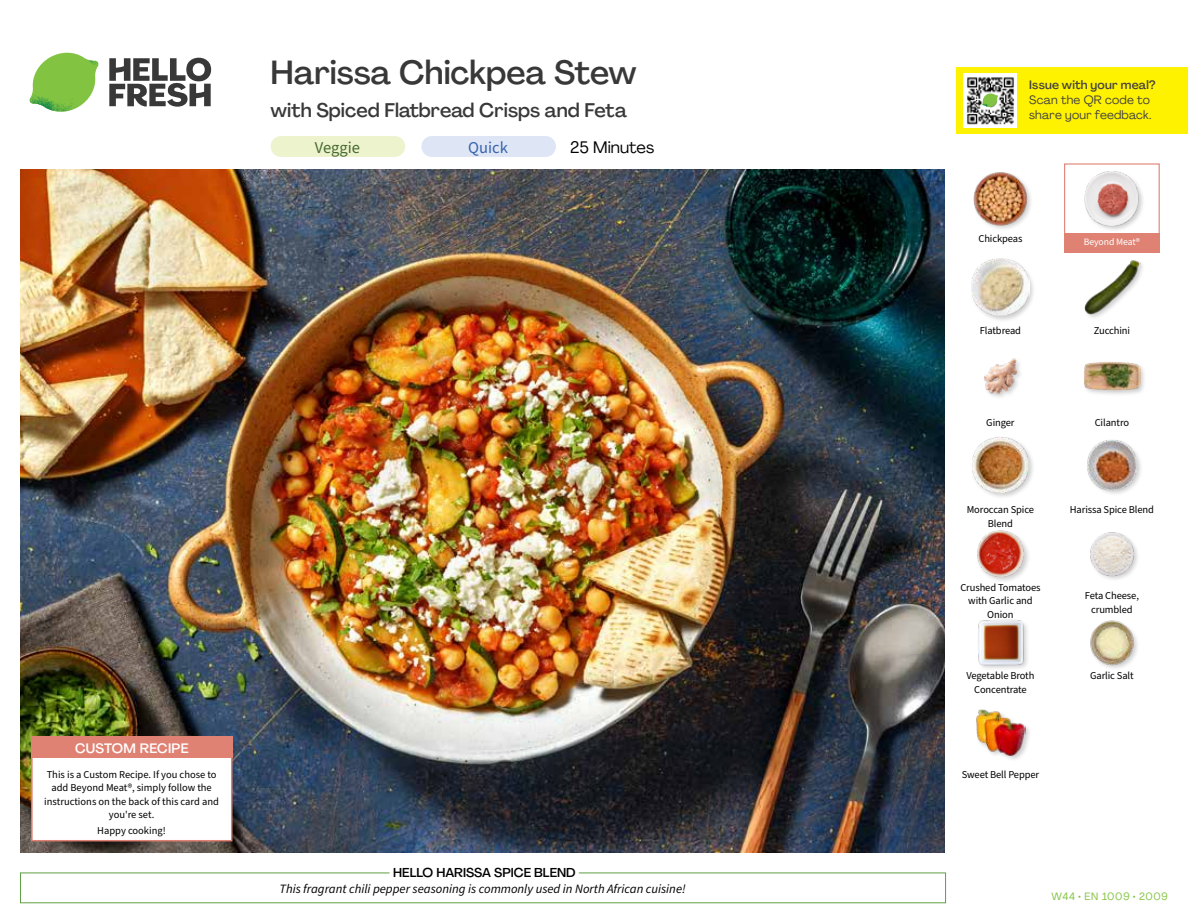
<style>
.page{position:relative;width:1188px;height:918px;background:#fff}
.page>*{position:absolute;margin:0;border:0;box-sizing:border-box;transform-origin:0 0}
.t1{font:500 33px "Agrandir";letter-spacing:-.005em;color:#383839}
.t2{font:500 19.5px "Agrandir";color:#383839}
.t3{font:16.5px "Agrandir";color:#000}
.t4{font:16.5px "Source Sans Pro";color:#476b32}
.t5{font:16.5px "Source Sans Pro";color:#3763af}
.t6{font:500 13.5px "Agrandir";letter-spacing:.02em;color:#fff}
.t7{font:italic 12.75px "Source Sans Pro";color:#000}
.t8{font:500 12.75px "Agrandir";color:#000}
.t9{font:12px/15px "Agrandir";letter-spacing:.02em;color:#414042}
.t10{font:500 12px "Agrandir";letter-spacing:.02em;color:#414042}
.t11{font:10.5px/13.5px "Source Sans Pro";letter-spacing:-.01em;color:#000;text-align:center}
.t12{font:10.5px "Agrandir";letter-spacing:.05em;color:#82c341}
.t13{font:9.75px "Source Sans Pro";letter-spacing:-.01em;color:#fff}
</style>
<div class="page">
<svg style="left:109px;top:57px;width:102px;height:50px"></svg>
<svg style="left:34px;top:53px;width:62px;height:40px"></svg>
<img style="left:67px;top:53px;width:32px;height:26px">
<img style="left:33px;top:75px;width:59px;height:11px">
<img style="left:29px;top:79px;width:61px;height:33px">
<img style="left:65px;top:86px;width:27px;height:25px">
<div style="left:20px;top:873px;width:926px;height:30px;border:1px solid #609f43"></div>
<div style="left:390px;top:865px;width:189px;height:15px;background:#fff"></div>
<img style="left:21px;top:170px;width:924px;height:682px">
<div style="left:421px;top:136px;width:135px;height:21px;background:#dee5f4;border-radius:10px"></div>
<div style="left:271px;top:136px;width:134px;height:21px;background:#edf3cd;border-radius:10px"></div>
<div style="left:975px;top:709px;width:57px;height:53px;background:#000;opacity:.2"></div>
<img style="left:975px;top:709px;width:51px;height:48px">
<img style="left:1090px;top:620px;width:48px;height:49px">
<img style="left:978px;top:619px;width:50px;height:50px">
<img style="left:1090px;top:532px;width:48px;height:48px">
<div style="left:976px;top:529px;width:55px;height:55px;background:#000;opacity:.2"></div>
<img style="left:976px;top:529px;width:50px;height:50px">
<div style="left:1086px;top:439px;width:58px;height:58px;background:#000;opacity:.2"></div>
<img style="left:1087px;top:440px;width:50px;height:50px">
<div style="left:971px;top:435px;width:64px;height:65px;background:#000;opacity:.2"></div>
<img style="left:972px;top:436px;width:57px;height:58px">
<div style="left:1083px;top:360px;width:64px;height:38px;background:#000;opacity:.2"></div>
<img style="left:1083px;top:360px;width:58px;height:38px">
<img style="left:984px;top:358px;width:37px;height:39px">
<img style="left:1084px;top:260px;width:57px;height:56px">
<div style="left:970px;top:257px;width:66px;height:66px;background:#000;opacity:.2"></div>
<img style="left:972px;top:259px;width:57px;height:57px">
<div style="left:1083px;top:170px;width:63px;height:62px;background:#000;opacity:.2"></div>
<img style="left:1083px;top:170px;width:58px;height:57px">
<div style="left:973px;top:171px;width:60px;height:60px;background:#000;opacity:.2"></div>
<img style="left:973px;top:171px;width:56px;height:56px">
<div style="left:1064px;top:163px;width:96px;height:73px;border:1px solid #df8273"></div>
<div style="left:1064px;top:234px;width:96px;height:19px;background:#df8273"></div>
<div style="left:31px;top:737px;width:201px;height:104px;background:#fff;border:2px solid #df8273"></div>
<div style="left:31px;top:737px;width:202px;height:21px;background:#df8273"></div>
<div style="left:956px;top:67px;width:232px;height:67px;background:#fff200"></div>
<img style="left:964px;top:74px;width:52px;height:54px">
<svg style="left:982px;top:93px;width:16px;height:14px"></svg>
<h1 class="t1" style="left:271px;top:52px;width:368px">Harissa Chickpea Stew</h1>
<h2 class="t2" style="left:271px;top:98px;width:358px">with Spiced Flatbread Crisps and Feta</h2>
<h3 class="t4" style="left:315px;top:136px;width:47px">Veggie</h3>
<h3 class="t3" style="left:570px;top:137px;width:86px">25 Minutes</h3>
<h3 class="t5" style="left:468px;top:136px;width:41px">Quick</h3>
<p class="t6" style="left:75px;top:739px;width:115px">CUSTOM RECIPE</p>
<p class="t11" style="left:44px;top:768px;width:176px">This is a Custom Recipe. If you chose to add Beyond Meat®, simply follow the instructions on the back of this card and you're set.</p>
<p class="t11" style="left:97px;top:824px;width:70px">Happy cooking!</p>
<p class="t8" style="left:393px;top:864px;width:184px">HELLO HARISSA SPICE BLEND</p>
<p class="t7" style="left:280px;top:880px;width:408px">This fragrant chili pepper seasoning is commonly used in North African cuisine!</p>
<p class="t10" style="left:1029px;top:77px;width:128px">Issue with your meal?</p>
<p class="t9" style="left:1029px;top:92px;width:124px">Scan the QR code to share your feedback.</p>
<p class="t11" style="left:978px;top:232px;width:46px">Chickpeas</p>
<p class="t11" style="left:980px;top:324px;width:43px">Flatbread</p>
<p class="t13" style="left:1084px;top:236px;width:58px">Beyond Meat®</p>
<p class="t11" style="left:1094px;top:324px;width:38px">Zucchini</p>
<p class="t11" style="left:986px;top:416px;width:30px">Ginger</p>
<p class="t11" style="left:1095px;top:416px;width:36px">Cilantro</p>
<p class="t11" style="left:967px;top:503px;width:69px">Moroccan Spice<br>Blend</p>
<p class="t11" style="left:960px;top:581px;width:82px">Crushed Tomatoes with Garlic and<br>Onion</p>
<p class="t11" style="left:966px;top:669px;width:70px">Vegetable Broth<br>Concentrate</p>
<p class="t11" style="left:1070px;top:503px;width:86px">Harissa Spice Blend</p>
<p class="t11" style="left:1085px;top:589px;width:56px">Feta Cheese, crumbled</p>
<p class="t11" style="left:1090px;top:669px;width:45px">Garlic Salt</p>
<p class="t11" style="left:962px;top:768px;width:79px">Sweet Bell Pepper</p>
<p class="t12" style="left:1052px;top:890px;width:118px">W44 • EN 1009 • 2009</p>
</div>
